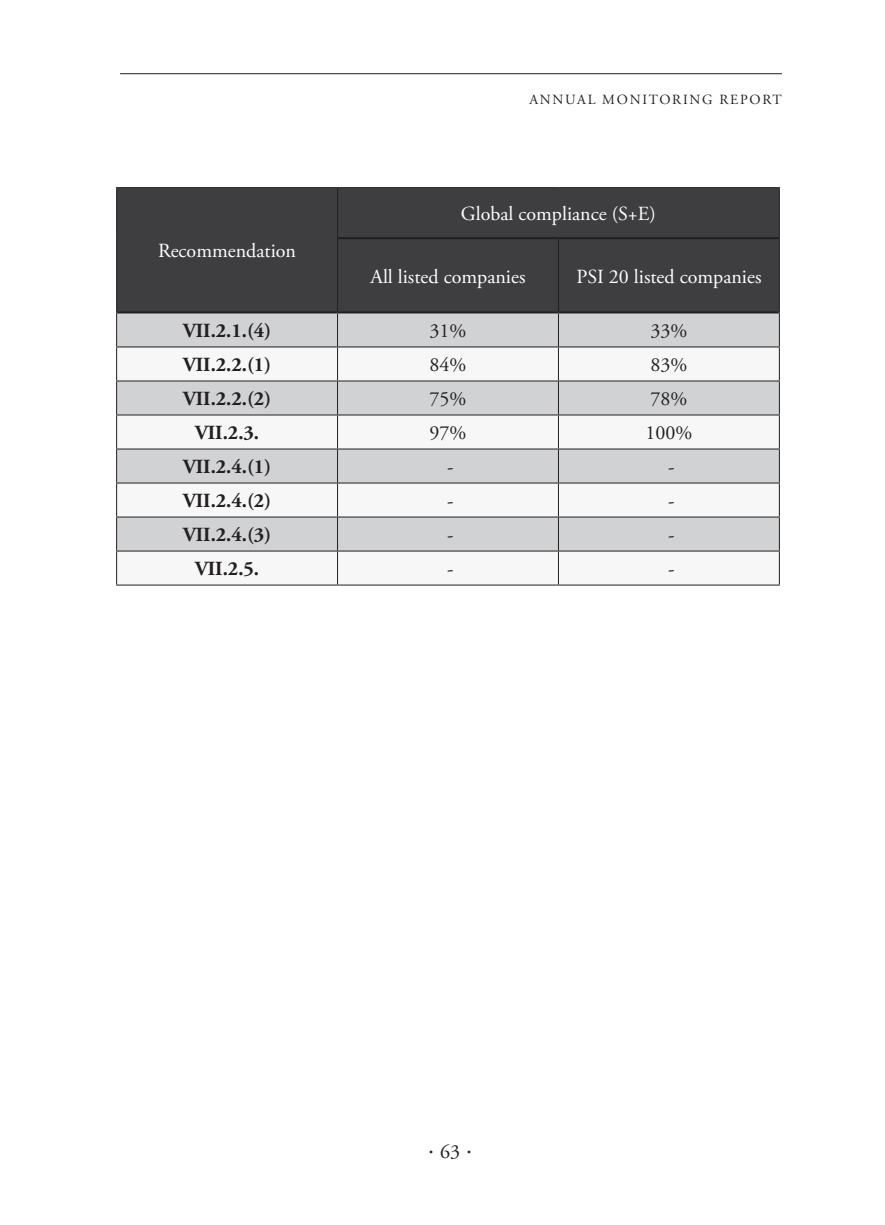
<style>
.page{position:relative;width:885px;height:1225px;background:#fff}
.page>*{position:absolute;margin:0;border:0;box-sizing:border-box;transform-origin:0 0}
.t1{font:24px "Adobe Garamond Pro";color:#231f20}
.Normal_-_Tabela{font:700 20px "Adobe Garamond Pro";color:#231f20}
.Normal_-_Tabela-2{font:20px "Adobe Garamond Pro";color:#fff}
.Normal_-_Tabela-3{font:20px "Adobe Garamond Pro";color:#231f20}
.t2{font:14px "Adobe Garamond Pro";letter-spacing:.125em;color:#231f20}
</style>
<div class="page">
<hr style="left:120px;top:73px;width:661px;height:1px;background:#231f20">
<div style="left:117px;top:188px;width:661px;height:123px;background:#3e3d3f"></div>
<div style="left:117px;top:313px;width:661px;height:33px;background:#d1d2d4"></div>
<svg style="left:117px;top:347px;width:661px;height:237px"></svg>
<hr style="left:116px;top:187px;width:221px;height:1px;background:#231f20">
<hr style="left:116px;top:188px;width:1px;height:50px;background:#231f20">
<hr style="left:337px;top:187px;width:221px;height:1px;background:#231f20">
<hr style="left:337px;top:188px;width:1px;height:50px;background:#231f20">
<hr style="left:558px;top:187px;width:221px;height:1px;background:#231f20">
<hr style="left:778px;top:188px;width:1px;height:50px;background:#231f20">
<hr style="left:116px;top:238px;width:1px;height:74px;background:#231f20">
<hr style="left:337px;top:238px;width:1px;height:73px;background:#231f20">
<hr style="left:558px;top:239px;width:1px;height:72px;background:#231f20">
<hr style="left:778px;top:238px;width:1px;height:74px;background:#231f20">
<hr style="left:338px;top:237px;width:220px;height:2px;background:#231f20">
<hr style="left:558px;top:237px;width:220px;height:2px;background:#231f20">
<hr style="left:117px;top:311px;width:220px;height:2px;background:#231f20">
<hr style="left:337px;top:311px;width:221px;height:2px;background:#231f20">
<hr style="left:558px;top:311px;width:220px;height:2px;background:#231f20">
<hr style="left:116px;top:312px;width:1px;height:34px;background:#231f20">
<hr style="left:337px;top:313px;width:1px;height:33px;background:#231f20">
<hr style="left:558px;top:313px;width:1px;height:33px;background:#231f20">
<hr style="left:778px;top:312px;width:1px;height:34px;background:#231f20">
<hr style="left:116px;top:346px;width:221px;height:1px;background:#231f20">
<hr style="left:116px;top:347px;width:1px;height:33px;background:#231f20">
<hr style="left:337px;top:346px;width:221px;height:1px;background:#231f20">
<hr style="left:337px;top:347px;width:1px;height:33px;background:#231f20">
<hr style="left:558px;top:346px;width:221px;height:1px;background:#231f20">
<hr style="left:558px;top:347px;width:1px;height:33px;background:#231f20">
<hr style="left:778px;top:347px;width:1px;height:33px;background:#231f20">
<hr style="left:116px;top:380px;width:221px;height:1px;background:#231f20">
<hr style="left:116px;top:381px;width:1px;height:33px;background:#231f20">
<hr style="left:337px;top:380px;width:221px;height:1px;background:#231f20">
<hr style="left:337px;top:381px;width:1px;height:33px;background:#231f20">
<hr style="left:558px;top:380px;width:221px;height:1px;background:#231f20">
<hr style="left:558px;top:381px;width:1px;height:33px;background:#231f20">
<hr style="left:778px;top:381px;width:1px;height:33px;background:#231f20">
<hr style="left:116px;top:414px;width:221px;height:1px;background:#231f20">
<hr style="left:116px;top:415px;width:1px;height:33px;background:#231f20">
<hr style="left:337px;top:414px;width:221px;height:1px;background:#231f20">
<hr style="left:337px;top:415px;width:1px;height:33px;background:#231f20">
<hr style="left:558px;top:414px;width:221px;height:1px;background:#231f20">
<hr style="left:558px;top:415px;width:1px;height:33px;background:#231f20">
<hr style="left:778px;top:415px;width:1px;height:33px;background:#231f20">
<hr style="left:116px;top:448px;width:221px;height:1px;background:#231f20">
<hr style="left:116px;top:449px;width:1px;height:33px;background:#231f20">
<hr style="left:337px;top:448px;width:221px;height:1px;background:#231f20">
<hr style="left:337px;top:449px;width:1px;height:33px;background:#231f20">
<hr style="left:558px;top:448px;width:221px;height:1px;background:#231f20">
<hr style="left:558px;top:449px;width:1px;height:33px;background:#231f20">
<hr style="left:778px;top:449px;width:1px;height:33px;background:#231f20">
<hr style="left:116px;top:482px;width:221px;height:1px;background:#231f20">
<hr style="left:116px;top:483px;width:1px;height:33px;background:#231f20">
<hr style="left:337px;top:482px;width:221px;height:1px;background:#231f20">
<hr style="left:337px;top:483px;width:1px;height:33px;background:#231f20">
<hr style="left:558px;top:482px;width:221px;height:1px;background:#231f20">
<hr style="left:558px;top:483px;width:1px;height:33px;background:#231f20">
<hr style="left:778px;top:483px;width:1px;height:33px;background:#231f20">
<hr style="left:116px;top:516px;width:221px;height:1px;background:#231f20">
<hr style="left:116px;top:517px;width:1px;height:33px;background:#231f20">
<hr style="left:337px;top:516px;width:221px;height:1px;background:#231f20">
<hr style="left:337px;top:517px;width:1px;height:33px;background:#231f20">
<hr style="left:558px;top:516px;width:221px;height:1px;background:#231f20">
<hr style="left:558px;top:517px;width:1px;height:33px;background:#231f20">
<hr style="left:778px;top:517px;width:1px;height:33px;background:#231f20">
<hr style="left:116px;top:550px;width:221px;height:1px;background:#231f20">
<hr style="left:116px;top:551px;width:1px;height:33px;background:#231f20">
<hr style="left:337px;top:550px;width:221px;height:1px;background:#231f20">
<hr style="left:337px;top:551px;width:1px;height:33px;background:#231f20">
<hr style="left:558px;top:550px;width:221px;height:1px;background:#231f20">
<hr style="left:558px;top:551px;width:1px;height:33px;background:#231f20">
<hr style="left:778px;top:551px;width:1px;height:33px;background:#231f20">
<hr style="left:116px;top:584px;width:221px;height:1px;background:#231f20">
<hr style="left:337px;top:584px;width:221px;height:1px;background:#231f20">
<hr style="left:558px;top:584px;width:221px;height:1px;background:#231f20">
<p class="t2" style="left:529px;top:91px;width:254px">ANNUAL MONITORING REPORT</p>
<p class="Normal_-_Tabela-2" style="left:158px;top:239px;width:139px">Recommendation</p>
<p class="Normal_-_Tabela-2" style="left:461px;top:202px;width:196px">Global compliance (S+E)</p>
<p class="Normal_-_Tabela-2" style="left:370px;top:264px;width:156px">All listed companies</p>
<p class="Normal_-_Tabela-2" style="left:576px;top:264px;width:186px">PSI 20 listed companies</p>
<p class="Normal_-_Tabela" style="left:183px;top:319px;width:90px">VII.2.1.(4)</p>
<p class="Normal_-_Tabela-3" style="left:429px;top:319px;width:38px">31%</p>
<p class="Normal_-_Tabela-3" style="left:650px;top:319px;width:38px">33%</p>
<p class="Normal_-_Tabela" style="left:183px;top:353px;width:90px">VII.2.2.(1)</p>
<p class="Normal_-_Tabela-3" style="left:429px;top:353px;width:38px">84%</p>
<p class="Normal_-_Tabela-3" style="left:650px;top:353px;width:38px">83%</p>
<p class="Normal_-_Tabela" style="left:183px;top:387px;width:90px">VII.2.2.(2)</p>
<p class="Normal_-_Tabela-3" style="left:429px;top:387px;width:38px">75%</p>
<p class="Normal_-_Tabela-3" style="left:650px;top:387px;width:38px">78%</p>
<p class="Normal_-_Tabela" style="left:195px;top:421px;width:66px">VII.2.3.</p>
<p class="Normal_-_Tabela-3" style="left:429px;top:421px;width:38px">97%</p>
<p class="Normal_-_Tabela-3" style="left:645px;top:421px;width:48px">100%</p>
<p class="Normal_-_Tabela" style="left:183px;top:455px;width:90px">VII.2.4.(1)</p>
<p class="Normal_-_Tabela-3" style="left:447px;top:455px;width:8px">-</p>
<p class="Normal_-_Tabela-3" style="left:668px;top:455px;width:8px">-</p>
<p class="Normal_-_Tabela" style="left:183px;top:489px;width:90px">VII.2.4.(2)</p>
<p class="Normal_-_Tabela-3" style="left:447px;top:489px;width:8px">-</p>
<p class="Normal_-_Tabela-3" style="left:668px;top:489px;width:8px">-</p>
<p class="Normal_-_Tabela" style="left:183px;top:523px;width:90px">VII.2.4.(3)</p>
<p class="Normal_-_Tabela-3" style="left:447px;top:523px;width:8px">-</p>
<p class="Normal_-_Tabela-3" style="left:668px;top:523px;width:8px">-</p>
<p class="Normal_-_Tabela" style="left:195px;top:557px;width:66px">VII.2.5.</p>
<p class="Normal_-_Tabela-3" style="left:447px;top:557px;width:8px">-</p>
<p class="Normal_-_Tabela-3" style="left:668px;top:557px;width:8px">-</p>
<p class="t1" style="left:428px;top:1130px;width:45px">.<sub>63</sub>.</p>
</div>
